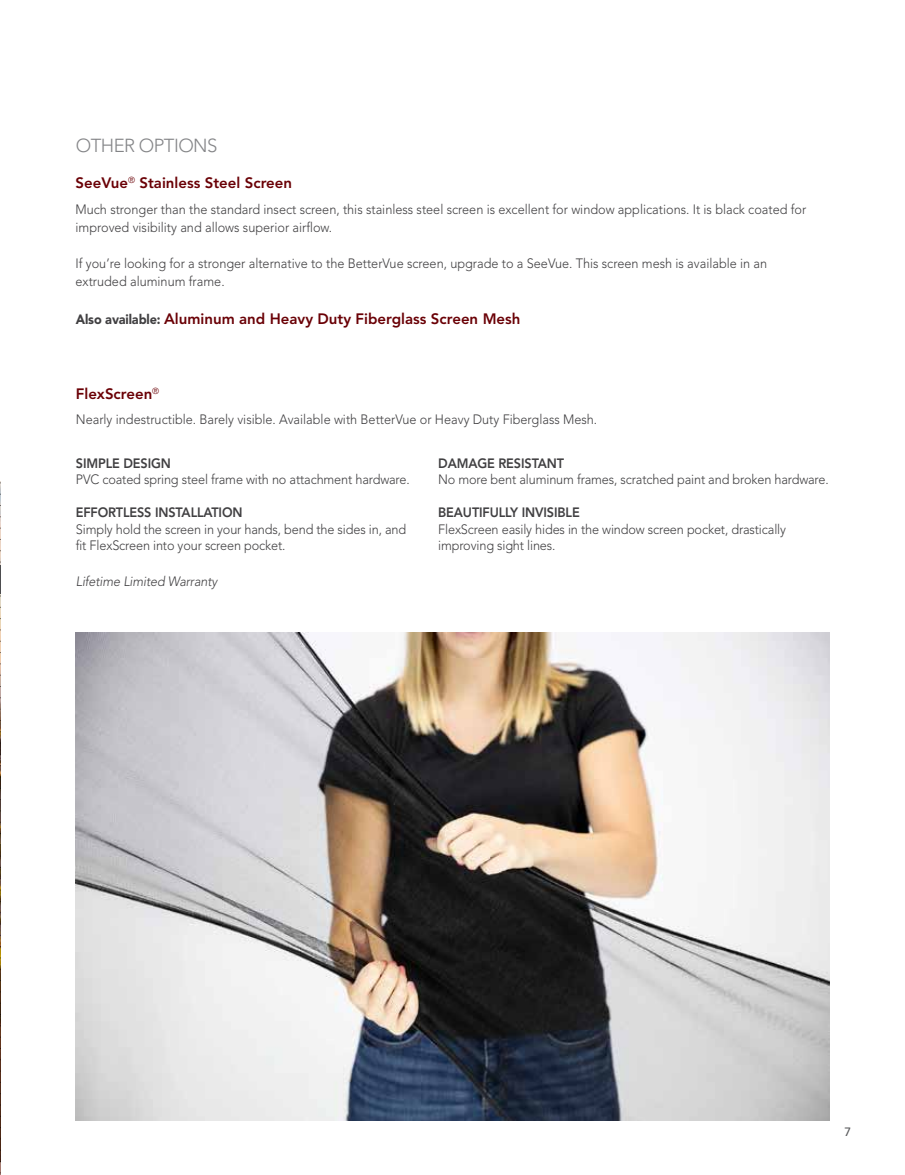
<style>
.page{position:relative;width:905px;height:1175px;background:#fff}
.page>*{position:absolute;margin:0;border:0;box-sizing:border-box;transform-origin:0 0}
.t1{font:300 18.75px "Avenir LT Std";letter-spacing:-.03em;color:#76777a}
.t2{font:800 15px "Avenir LT Std";color:#6a0006}
.t3{font:300 13.5px/18px "Avenir LT Std";color:#414042;scale:.94 1}
.t4{font:800 13.5px "Avenir LT Std";letter-spacing:-.01em;color:#414042;scale:.94 1}
.t5{font:italic 300 13.5px "Avenir LT Std";letter-spacing:-.01em;color:#414042;scale:.94 1}
.t6{font:500 12px "Avenir LT Std";color:#58595b}
.s1{font-weight:900;font-size:13.5px;color:#414042}
</style>
<div class="page">
<img style="left:75px;top:633px;width:754px;height:487px">
<img style="left:0;top:483px;width:1px;height:691px">
<svg style="left:0;top:561px;width:1px;height:35px"></svg>
<h1 class="t1" style="left:76px;top:135px;width:143px">OTHER OPTIONS</h1>
<p class="t2" style="left:75px;top:174px;width:218px">SeeVue<sup>®</sup> Stainless Steel Screen</p>
<p class="t3" style="left:75px;top:200px;width:779px">Much stronger than the standard insect screen, this stainless steel screen is excellent for window applications. It is black coated for improved visibility and allows superior airflow.</p>
<p class="t3" style="left:75px;top:254px;width:737px">If you’re looking for a stronger alternative to the BetterVue screen, upgrade to a SeeVue. This screen mesh is available in an extruded aluminum frame.</p>
<p class="t2" style="left:76px;top:310px;width:446px"><span class="s1">Also available:</span> Aluminum and Heavy Duty Fiberglass Screen Mesh</p>
<p class="t2" style="left:76px;top:384px;width:85px">FlexScreen<sup>®</sup></p>
<p class="t3" style="left:76px;top:411px;width:556px">Nearly indestructible. Barely visible. Available with BetterVue or Heavy Duty Fiberglass Mesh.</p>
<p class="t4" style="left:76px;top:455px;width:103px">SIMPLE DESIGN</p>
<p class="t3" style="left:76px;top:470px;width:356px">PVC coated spring steel frame with no attachment hardware.</p>
<p class="t4" style="left:76px;top:504px;width:179px">EFFORTLESS INSTALLATION</p>
<p class="t3" style="left:76px;top:520px;width:353px;line-height:16.5px">Simply hold the screen in your hands, bend the sides in, and fit FlexScreen into your screen pocket.</p>
<p class="t5" style="left:76px;top:573px;width:152px">Lifetime Limited Warranty</p>
<p class="t4" style="left:438px;top:455px;width:135px">DAMAGE RESISTANT</p>
<p class="t3" style="left:438px;top:470px;width:417px">No more bent aluminum frames, scratched paint and broken hardware.</p>
<p class="t4" style="left:438px;top:504px;width:152px">BEAUTIFULLY INVISIBLE</p>
<p class="t3" style="left:438px;top:520px;width:371px;line-height:16.5px">FlexScreen easily hides in the window screen pocket, drastically improving sight lines.</p>
<p class="t6" style="left:844px;top:1124px;width:8px">7</p>
</div>
